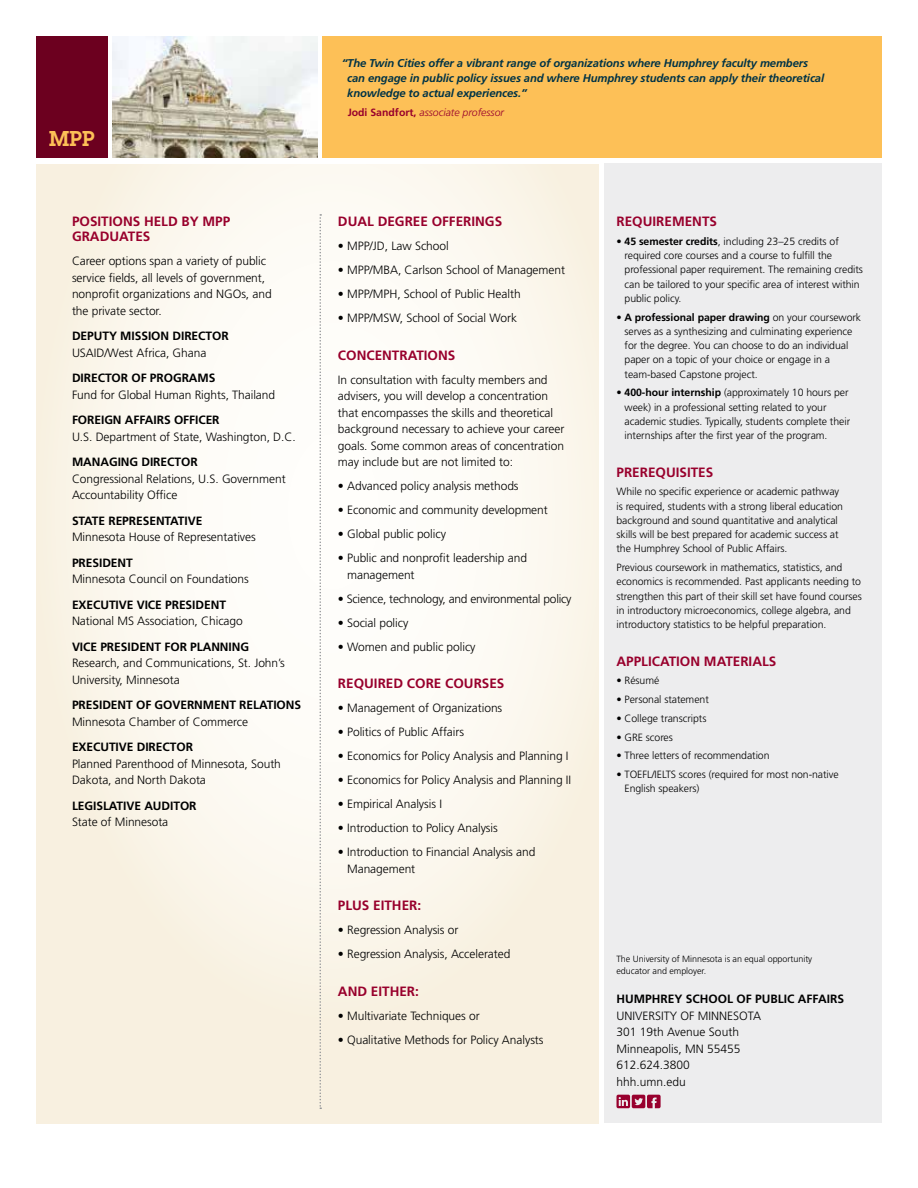
<style>
.page{position:relative;width:918px;height:1188px;background:#fff}
.page>*{position:absolute;margin:0;border:0;box-sizing:border-box;transform-origin:0 0}
.t1{font:600 21px "Lubalin Graph";color:#fdc057}
.t2{font:700 13.5px/15px "Frutiger";color:#98002c}
.t3{font:300 12px/16.5px "Frutiger";letter-spacing:-.005em;color:#000}
.t4{font:700 12px "Frutiger";letter-spacing:-.005em;color:#000}
.t5{font:italic 700 11.25px/15px "Frutiger";letter-spacing:-.01em;color:#003346}
.t6{font:300 10.5px/14.2px "Frutiger";letter-spacing:-.005em;color:#000}
.t7{font:italic 300 10.5px "Frutiger";color:#98002c}
.t8{font:300 9px/12px "Frutiger";letter-spacing:-.005em;color:#000}
.s1{font-weight:700;font-style:normal}
.s2{font-weight:700}
</style>
<div class="page">
<div style="left:36px;top:36px;width:72px;height:122px;background:#6c001f"></div>
<svg style="left:36px;top:164px;width:562px;height:959px;fill:#fbf7ee"></svg>
<div style="left:605px;top:164px;width:277px;height:959px;background:#ededee"></div>
<svg style="left:617px;top:1095px;width:44px;height:13px"></svg>
<img style="left:113px;top:36px;width:204px;height:122px">
<div style="left:322px;top:36px;width:560px;height:122px;background:#fdc057"></div>
<svg style="left:320px;top:214px;width:1px;height:895px"></svg>
<h1 class="t1" style="left:49px;top:125px;width:47px">MPP</h1>
<p class="t2" style="left:72px;top:214px;width:160px">POSITIONS HELD BY MPP<br>GRADUATES</p>
<p class="t3" style="left:72px;top:253px;width:201px">Career options span a variety of public service fields, all levels of government, nonprofit organizations and NGOs, and the private sector.</p>
<p class="t4" style="left:72px;top:329px;width:158px">DEPUTY MISSION DIRECTOR</p>
<p class="t3" style="left:72px;top:344px;width:136px">USAID/West Africa, Ghana</p>
<p class="t4" style="left:72px;top:371px;width:145px">DIRECTOR OF PROGRAMS</p>
<p class="t3" style="left:72px;top:386px;width:205px">Fund for Global Human Rights, Thailand</p>
<p class="t4" style="left:72px;top:413px;width:149px">FOREIGN AFFAIRS OFFICER</p>
<p class="t3" style="left:72px;top:428px;width:225px">U.S. Department of State, Washington, D.C.</p>
<p class="t4" style="left:72px;top:455px;width:127px">MANAGING DIRECTOR</p>
<p class="t3" style="left:72px;top:470px;width:215px">Congressional Relations, U.S. Government<br>Accountability Office</p>
<p class="t4" style="left:72px;top:513px;width:132px">STATE REPRESENTATIVE</p>
<p class="t3" style="left:72px;top:529px;width:185px">Minnesota House of Representatives</p>
<p class="t4" style="left:72px;top:555px;width:62px">PRESIDENT</p>
<p class="t3" style="left:72px;top:571px;width:178px">Minnesota Council on Foundations</p>
<p class="t4" style="left:72px;top:597px;width:156px">EXECUTIVE VICE PRESIDENT</p>
<p class="t3" style="left:72px;top:613px;width:172px">National MS Association, Chicago</p>
<p class="t4" style="left:72px;top:639px;width:179px">VICE PRESIDENT FOR PLANNING</p>
<p class="t3" style="left:72px;top:655px;width:214px">Research, and Communications, St. John’s<br>University, Minnesota</p>
<p class="t4" style="left:72px;top:698px;width:231px">PRESIDENT OF GOVERNMENT RELATIONS</p>
<p class="t3" style="left:72px;top:713px;width:178px">Minnesota Chamber of Commerce</p>
<p class="t4" style="left:72px;top:740px;width:123px">EXECUTIVE DIRECTOR</p>
<p class="t3" style="left:72px;top:755px;width:210px">Planned Parenthood of Minnesota, South<br>Dakota, and North Dakota</p>
<p class="t4" style="left:72px;top:798px;width:126px">LEGISLATIVE AUDITOR</p>
<p class="t3" style="left:72px;top:814px;width:98px">State of Minnesota</p>
<p class="t5" style="left:347px;top:56px;width:478px;text-indent:-6px">“The Twin Cities offer a vibrant range of organizations where Humphrey faculty members can engage in public policy issues and where Humphrey students can apply their theoretical knowledge to actual experiences.”</p>
<p class="t7" style="left:348px;top:107px;width:158px"><span class="s1">Jodi Sandfort,</span> associate professor</p>
<p class="t2" style="left:338px;top:214px;width:166px">DUAL DEGREE OFFERINGS</p>
<p class="t3" style="left:338px;top:238px;width:112px">• MPP/JD, Law School</p>
<p class="t3" style="left:338px;top:262px;width:229px">• MPP/MBA, Carlson School of Management</p>
<p class="t3" style="left:338px;top:286px;width:184px">• MPP/MPH, School of Public Health</p>
<p class="t3" style="left:338px;top:310px;width:181px">• MPP/MSW, School of Social Work</p>
<p class="t2" style="left:338px;top:348px;width:119px">CONCENTRATIONS</p>
<p class="t3" style="left:338px;top:371px;width:228px">In consultation with faculty members and advisers, you will develop a concentration that encompasses the skills and theoretical background necessary to achieve your career goals. Some common areas of concentration may include but are not limited to:</p>
<p class="t3" style="left:338px;top:478px;width:182px">• Advanced policy analysis methods</p>
<p class="t3" style="left:338px;top:502px;width:211px">• Economic and community development</p>
<p class="t3" style="left:338px;top:526px;width:110px">• Global public policy</p>
<p class="t3" style="left:347px;top:550px;width:181px;text-indent:-9px">• Public and nonprofit leadership and management</p>
<p class="t3" style="left:338px;top:590px;width:235px">• Science, technology, and environmental policy</p>
<p class="t3" style="left:338px;top:614px;width:72px">• Social policy</p>
<p class="t3" style="left:338px;top:638px;width:139px">• Women and public policy</p>
<p class="t2" style="left:338px;top:676px;width:168px">REQUIRED CORE COURSES</p>
<p class="t3" style="left:338px;top:700px;width:166px">• Management of Organizations</p>
<p class="t3" style="left:338px;top:724px;width:128px">• Politics of Public Affairs</p>
<p class="t3" style="left:338px;top:748px;width:232px">• Economics for Policy Analysis and Planning I</p>
<p class="t3" style="left:338px;top:772px;width:235px">• Economics for Policy Analysis and Planning II</p>
<p class="t3" style="left:338px;top:796px;width:106px">• Empirical Analysis I</p>
<p class="t3" style="left:338px;top:820px;width:161px">• Introduction to Policy Analysis</p>
<p class="t3" style="left:347px;top:844px;width:190px;text-indent:-9px">• Introduction to Financial Analysis and<br>Management</p>
<p class="t2" style="left:338px;top:898px;width:85px">PLUS EITHER:</p>
<p class="t3" style="left:338px;top:922px;width:122px">• Regression Analysis or</p>
<p class="t3" style="left:338px;top:946px;width:174px">• Regression Analysis, Accelerated</p>
<p class="t2" style="left:338px;top:984px;width:83px">AND EITHER:</p>
<p class="t3" style="left:338px;top:1007px;width:143px">• Multivariate Techniques or</p>
<p class="t3" style="left:338px;top:1031px;width:207px">• Qualitative Methods for Policy Analysts</p>
<p class="t2" style="left:616px;top:214px;width:102px">REQUIREMENTS</p>
<p class="t6" style="left:625px;top:234px;width:240px;text-indent:-8px">• <span class="s2">45 semester credits</span>, including 23–25 credits of required core courses and a course to fulfill the professional paper requirement. The remaining credits can be tailored to your specific area of interest within public policy.</p>
<p class="t6" style="left:625px;top:310px;width:238px;text-indent:-8px">• <span class="s2">A professional paper drawing</span> on your coursework serves as a synthesizing and culminating experience for the degree. You can choose to do an individual paper on a topic of your choice or engage in a team-based Capstone project.</p>
<p class="t6" style="left:625px;top:386px;width:227px;text-indent:-8px">• <span class="s2">400-hour internship</span> (approximately 10 hours per week) in a professional setting related to your academic studies. Typically, students complete their internships after the first year of the program.</p>
<p class="t2" style="left:616px;top:465px;width:98px">PREREQUISITES</p>
<p class="t6" style="left:616px;top:485px;width:228px">While no specific experience or academic pathway is required, students with a strong liberal education background and sound quantitative and analytical skills will be best prepared for academic success at the Humphrey School of Public Affairs.</p>
<p class="t6" style="left:616px;top:561px;width:247px">Previous coursework in mathematics, statistics, and economics is recommended. Past applicants needing to strengthen this part of their skill set have found courses in introductory microeconomics, college algebra, and introductory statistics to be helpful preparation.</p>
<p class="t2" style="left:616px;top:654px;width:161px">APPLICATION MATERIALS</p>
<p class="t6" style="left:616px;top:674px;width:44px">• Résumé</p>
<p class="t6" style="left:616px;top:693px;width:94px">• Personal statement</p>
<p class="t6" style="left:616px;top:711px;width:91px">• College transcripts</p>
<p class="t6" style="left:616px;top:730px;width:58px">• GRE scores</p>
<p class="t6" style="left:616px;top:749px;width:155px">• Three letters of recommendation</p>
<p class="t6" style="left:625px;top:768px;width:216px;text-indent:-8px">• TOEFL/IELTS scores (required for most non-native<br>English speakers)</p>
<p class="t8" style="left:616px;top:953px;width:197px">The University of Minnesota is an equal opportunity educator and employer.</p>
<p class="t4" style="left:616px;top:992px;width:229px">HUMPHREY SCHOOL OF PUBLIC AFFAIRS</p>
<p class="t3" style="left:616px;top:1008px;width:146px">UNIVERSITY OF MINNESOTA<br>301 19th Avenue South<br>Minneapolis, MN 55455<br>612.624.3800 hhh.umn.edu</p>
</div>
